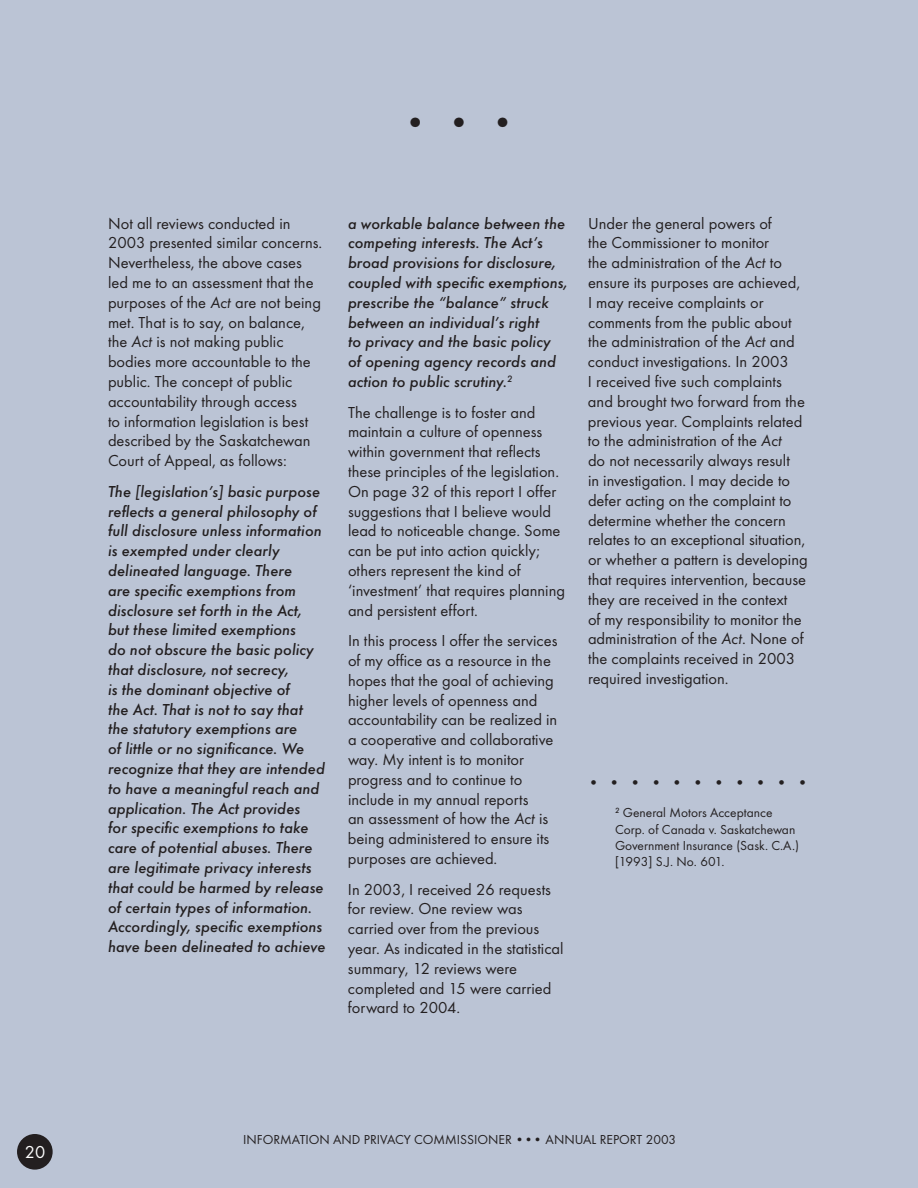
<style>
.page{position:relative;width:918px;height:1188px;background:#bbc4d5}
.page>*{position:absolute;margin:0;border:0;box-sizing:border-box;transform-origin:0 0}
.t1{font:700 34.5px "Futura T";color:#231f20}
.t2{font:18px "Futura T";color:#fff}
.t3{font:16.5px/19.8px "Futura T";color:#231f20}
.t4{font:italic 500 16.5px/19.8px "Futura T";color:#231f20}
.t5{font:700 16.5px "Futura T";color:#231f20}
.t6{font:13.5px/16.2px "Futura T";color:#231f20}
.s1{font-style:italic}
</style>
<div class="page">
<div style="left:17px;top:1134px;width:36px;height:36px;background:#231f20;border-radius:50%"></div>
<p class="t2" style="left:25px;top:1142px;width:22px">20</p>
<h1 class="t1" style="left:404px;top:102px;width:112px">•••</h1>
<p class="t3" style="left:108px;top:213px;width:216px">Not all reviews conducted in<br>2003 presented similar concerns.<br>Nevertheless, the above cases led me to an assessment that the purposes of the <span class="s1">Act</span> are not being met. That is to say, on balance, the <span class="s1">Act</span> is not making public bodies more accountable to the public. The concept of public accountability through access<br>to information legislation is best described by the Saskatchewan<br>Court of Appeal, as follows:</p>
<p class="t4" style="left:108px;top:481px;width:219px">The [legislation’s] basic purpose reflects a general philosophy of full disclosure unless information is exempted under clearly delineated language. There<br>are specific exemptions from disclosure set forth in the Act, but these limited exemptions<br>do not obscure the basic policy that disclosure, not secrecy,<br>is the dominant objective of<br>the Act. That is not to say that the statutory exemptions are<br>of little or no significance. We recognize that they are intended to have a meaningful reach and application. The Act provides<br>for specific exemptions to take care of potential abuses. There are legitimate privacy interests that could be harmed by release of certain types of information.<br>Accordingly, specific exemptions have been delineated to achieve</p>
<p class="t4" style="left:348px;top:213px;width:221px">a workable balance between the competing interests. The Act’s broad provisions for disclosure, coupled with specific exemptions, prescribe the “balance” struck between an individual’s right<br>to privacy and the basic policy of opening agency records and action to public scrutiny.<sup>2</sup></p>
<p class="t3" style="left:348px;top:402px;width:219px">The challenge is to foster and maintain a culture of openness within government that reflects these principles of the legislation.<br>On page 32 of this report I offer suggestions that I believe would lead to noticeable change. Some can be put into action quickly; others represent the kind of ‘investment’ that requires planning and persistent effort.</p>
<p class="t3" style="left:348px;top:631px;width:211px">In this process I offer the services of my office as a resource in the hopes that the goal of achieving higher levels of openness and accountability can be realized in a cooperative and collaborative way. My intent is to monitor progress and to continue to include in my annual reports<br>an assessment of how the <span class="s1">Act</span> is being administered to ensure its purposes are achieved.</p>
<p class="t3" style="left:348px;top:879px;width:217px">In 2003, I received 26 requests for review. One review was carried over from the previous year. As indicated in the statistical summary, 12 reviews were completed and 15 were carried forward to 2004.</p>
<p class="t3" style="left:588px;top:213px;width:221px">Under the general powers of<br>the Commissioner to monitor<br>the administration of the <span class="s1">Act</span> to ensure its purposes are achieved,<br>I may receive complaints or comments from the public about the administration of the <span class="s1">Act</span> and conduct investigations. In 2003<br>I received five such complaints and brought two forward from the previous year. Complaints related to the administration of the <span class="s1">Act<br></span>do not necessarily always result<br>in investigation. I may decide to defer acting on the complaint to determine whether the concern relates to an exceptional situation, or whether a pattern is developing that requires intervention, because they are received in the context<br>of my responsibility to monitor the administration of the <span class="s1">Act</span>. None of the complaints received in 2003 required investigation.</p>
<p class="t5" style="left:588px;top:772px;width:222px">•••••••••••</p>
<p class="t6" style="left:615px;top:805px;width:186px"><sup>2</sup> General Motors Acceptance<br>Corp. of Canada v. Saskatchewan<br>Government Insurance (Sask. C.A.) [1993] S.J. No. 601.</p>
<p class="t6" style="left:243px;top:1132px;width:435px">INFORMATION AND PRIVACY COMMISSIONER ••• ANNUAL REPORT 2003</p>
</div>
